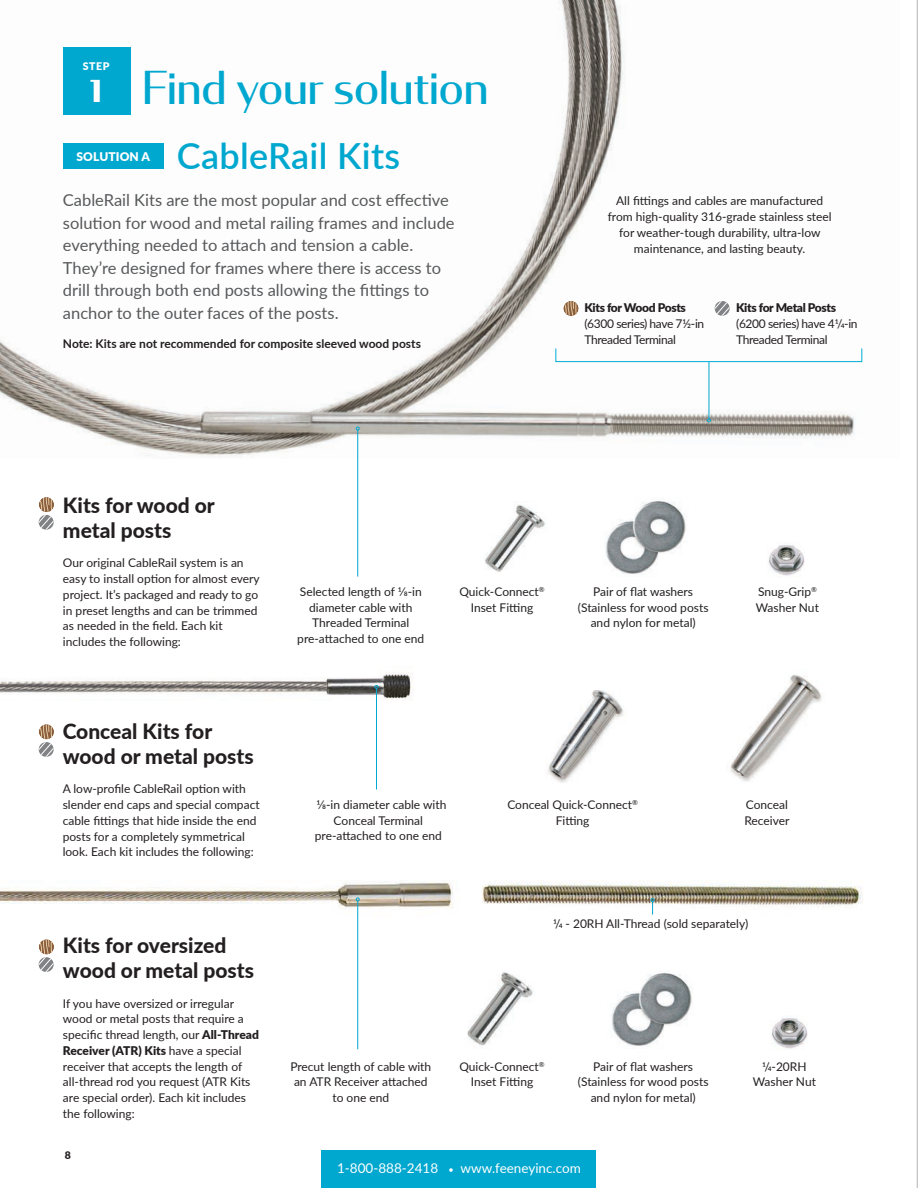
<style>
.page{position:relative;width:918px;height:1188px;background:#fff}
.page>*{position:absolute;margin:0;border:0;box-sizing:border-box;transform-origin:0 0}
.t1{font:45px "Condor";color:#00a7cf}
.accent_text{font:600 36px "Lato";letter-spacing:.01em;color:#00a7cf}
.STEP{font:700 30px "Condor";color:#fff}
.t2{font:800 21px/25.2px "Lato";color:#231f20}
.Intro{font:16.5px/22.5px "Lato";color:#57585a}
.body_2{font:13.5px "Lato";color:#fff}
.body_2-2{font:12px/15.8px "Lato";color:#231f20;text-align:center}
.body_2-3{font:12px/15.8px "Lato";letter-spacing:-.03em;color:#231f20}
.body_2-4{font:700 12px "Lato";color:#231f20}
.t3{font:900 12px "Lato";letter-spacing:.01em;color:#fff}
.t4{font:900 10.5px "Lato";color:#fff}
.t5{font:900 10.5px "Lato";color:#231f20}
.s1{font-weight:900}
.s2{font-family:"Minion Pro"}
</style>
<div class="page">
<img style="left:0;top:0;width:863px;height:459px">
<svg style="left:39px;top:497px;width:15px;height:33px"></svg>
<svg style="left:39px;top:724px;width:15px;height:33px"></svg>
<svg style="left:39px;top:939px;width:15px;height:33px"></svg>
<div style="left:63px;top:143px;width:100px;height:26px;background:#00a7cf"></div>
<img style="left:484px;top:505px;width:61px;height:67px">
<img style="left:548px;top:690px;width:76px;height:93px">
<img style="left:730px;top:674px;width:92px;height:108px">
<img style="left:605px;top:500px;width:81px;height:74px">
<img style="left:611px;top:972px;width:81px;height:74px">
<img style="left:768px;top:544px;width:37px;height:33px">
<hr style="left:709px;top:362px;width:1px;height:57px;background:#00a7cf">
<svg style="left:707px;top:419px;width:4px;height:3px"></svg>
<img style="left:467px;top:972px;width:66px;height:74px">
<img style="left:0;top:880px;width:863px;height:51px">
<img style="left:771px;top:1017px;width:37px;height:33px">
<hr style="left:357px;top:901px;width:1px;height:148px;background:#00a7cf">
<svg style="left:356px;top:898px;width:4px;height:3px"></svg>
<svg style="left:651px;top:898px;width:3px;height:17px"></svg>
<hr style="left:357px;top:430px;width:1px;height:147px;background:#00a7cf">
<svg style="left:356px;top:427px;width:4px;height:3px"></svg>
<div style="left:322px;top:1151px;width:274px;height:37px;background:#00a7cf"></div>
<div style="left:63px;top:48px;width:67px;height:67px;background:#00a7cf"></div>
<div style="left:555px;top:348px;width:307px;height:14px;border:1px solid #00acd5"></div>
<svg style="left:715px;top:301px;width:15px;height:15px"></svg>
<svg style="left:564px;top:301px;width:15px;height:15px"></svg>
<hr style="left:917px;top:0;width:1px;height:1188px;background:#b4b3b2">
<img style="left:0;top:672px;width:412px;height:28px">
<hr style="left:376px;top:688px;width:1px;height:101px;background:#00a7cf">
<h5 class="t4" style="left:83px;top:58px;width:28px">STEP</h5>
<p class="STEP" style="left:90px;top:71px;width:14px">1</p>
<h1 class="t1" style="left:142px;top:58px;width:348px">Find your solution</h1>
<p class="t3" style="left:76px;top:147px;width:75px">SOLUTION A</p>
<p class="accent_text" style="left:177px;top:129px;width:225px">CableRail Kits</p>
<p class="Intro" style="left:63px;top:188px;width:393px">CableRail Kits are the most popular and cost effective solution for wood and metal railing frames and include everything needed to attach and tension a cable.<br>They’re designed for frames where there is access to drill through both end posts allowing the fittings to anchor to the outer faces of the posts.</p>
<p class="body_2-4" style="left:63px;top:335px;width:359px">Note: Kits are not recommended for composite sleeved wood posts</p>
<p class="body_2-2" style="left:608px;top:193px;width:225px">All fittings and cables are manufactured from high-quality 316-grade stainless steel for weather-tough durability, ultra-low maintenance, and lasting beauty.</p>
<p class="body_2-3" style="left:584px;top:300px;width:121px"><span class="s1">Kits for Wood Posts </span>(6300 series) have 7½-in<br>Threaded Terminal</p>
<p class="body_2-3" style="left:736px;top:300px;width:123px"><span class="s1">Kits for Metal Posts </span>(6200 series) have 41/4-in<br>Threaded Terminal</p>
<h3 class="t2" style="left:63px;top:492px;width:153px">Kits for wood or metal posts</h3>
<p class="body_2-2" style="left:63px;top:555px;width:198px;text-align:left">Our original CableRail system is an easy to install option for almost every project. It’s packaged and ready to go in preset lengths and can be trimmed as needed in the field. Each kit includes the following:</p>
<h3 class="t2" style="left:63px;top:718px;width:193px">Conceal Kits for wood or metal posts</h3>
<p class="body_2-2" style="left:63px;top:781px;width:198px;text-align:left">A low-profile CableRail option with slender end caps and special compact cable fittings that hide inside the end posts for a completely symmetrical look. Each kit includes the following:</p>
<h3 class="t2" style="left:63px;top:932px;width:193px">Kits for oversized wood or metal posts</h3>
<p class="body_2-2" style="left:63px;top:995px;width:197px;text-align:left">If you have oversized or irregular wood or metal posts that require a specific thread length, our <span class="s1">All-Thread Receiver (ATR) Kits</span> have a special receiver that accepts the length of all-thread rod you request (ATR Kits are special order). Each kit includes the following:</p>
<p class="t5" style="left:65px;top:1148px;width:8px">8</p>
<p class="body_2-2" style="left:297px;top:583px;width:129px">Selected length of 1⁄8-in diameter cable with<br>Threaded Terminal pre-attached to one end</p>
<p class="body_2-2" style="left:459px;top:583px;width:87px">Quick-Connect<sup>®<br></sup>Inset Fitting</p>
<p class="body_2-2" style="left:578px;top:583px;width:132px">Pair of flat washers (Stainless for wood posts and nylon for metal)</p>
<p class="body_2-2" style="left:756px;top:583px;width:65px;text-align:left">Snug-Grip<sup>®<br></sup>Washer Nut</p>
<p class="body_2-2" style="left:315px;top:796px;width:133px">1⁄8-in diameter cable with<br>Conceal Terminal pre-attached to one end</p>
<p class="body_2-2" style="left:507px;top:796px;width:132px">Conceal Quick-Connect<sup>®<br></sup>Fitting</p>
<p class="body_2-2" style="left:744px;top:796px;width:47px;text-align:left">Conceal<br>Receiver</p>
<p class="body_2-2" style="left:553px;top:915px;width:197px">1/4 - 20RH All-Thread (sold separately)</p>
<p class="body_2-2" style="left:290px;top:1058px;width:142px">Precut length of cable with an ATR Receiver attached to one end</p>
<p class="body_2-2" style="left:459px;top:1058px;width:87px">Quick-Connect<sup>®<br></sup>Inset Fitting</p>
<p class="body_2-2" style="left:578px;top:1058px;width:132px">Pair of flat washers (Stainless for wood posts and nylon for metal)</p>
<p class="body_2-2" style="left:753px;top:1058px;width:65px">1/4-20RH<br>Washer Nut</p>
<p class="body_2" style="left:337px;top:1159px;width:245px">1-800-888-2418 <span class="s2">•</span> www.feeneyinc.com</p>
</div>
